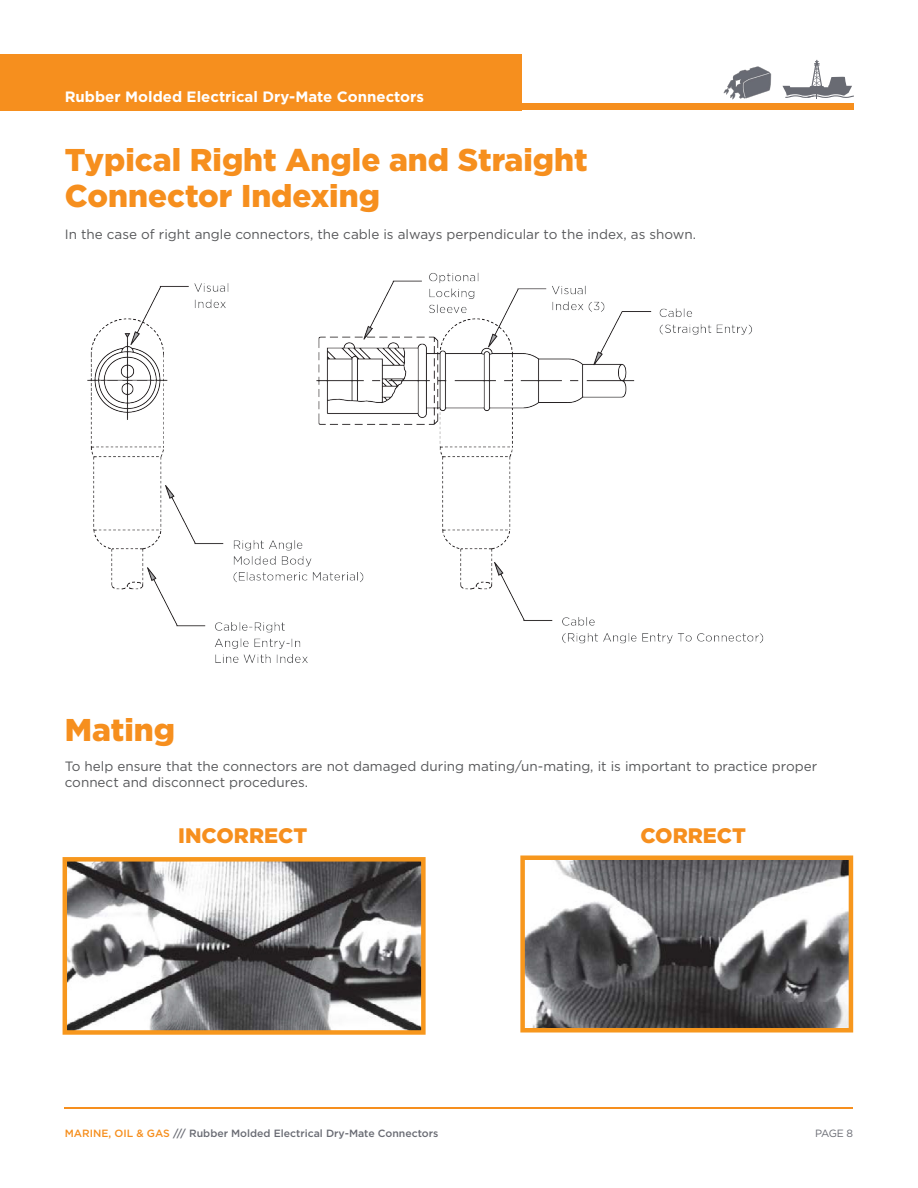
<style>
.page{position:relative;width:918px;height:1188px;background:#fff}
.page>*{position:absolute;margin:0;border:0;box-sizing:border-box;transform-origin:0 0}
.B_Body_Headline_2_Orange{font:900 31.5px/36px "Gotham";color:#f68f1e}
.B_Body_Headline_2_Orange-2{font:900 21px "Gotham";color:#f68f1e}
.t1{font:700 15px "Gotham";color:#fff}
.PRODUCT_TYPE{font:13.5px/16.2px "Gotham";color:#57585a}
.t2{font:500 10.5px "Gotham";color:#696b73}
.t3{font:10.5px "Gotham";color:#696b73}
.s1{color:#f68f1e}
</style>
<div class="page">
<hr style="left:65px;top:1107px;width:788px;height:1px;background:#f68f1e">
<div style="left:0;top:54px;width:522px;height:56px;background:#f68f1e"></div>
<div style="left:0;top:104px;width:853px;height:6px;background:#f68f1e"></div>
<img style="left:723px;top:66px;width:49px;height:34px">
<svg style="left:782px;top:60px;width:71px;height:39px"></svg>
<img style="left:87px;top:272px;width:677px;height:391px">
<img style="left:68px;top:862px;width:353px;height:168px">
<div style="left:63px;top:857px;width:363px;height:178px;border:4px solid #f7971d"></div>
<img style="left:525px;top:860px;width:323px;height:168px">
<div style="left:520px;top:855px;width:333px;height:178px;border:4px solid #f7971d"></div>
<p class="t1" style="left:65px;top:87px;width:361px">Rubber Molded Electrical Dry-Mate Connectors</p>
<p class="B_Body_Headline_2_Orange" style="left:65px;top:142px;width:524px">Typical Right Angle and Straight<br>Connector Indexing</p>
<p class="PRODUCT_TYPE" style="left:65px;top:225px;width:633px">In the case of right angle connectors, the cable is always perpendicular to the index, as shown.</p>
<p class="B_Body_Headline_2_Orange" style="left:65px;top:712px;width:112px">Mating</p>
<p class="PRODUCT_TYPE" style="left:65px;top:758px;width:754px">To help ensure that the connectors are not damaged during mating/un-mating, it is important to practice proper connect and disconnect procedures.</p>
<p class="B_Body_Headline_2_Orange-2" style="left:178px;top:821px;width:131px">INCORRECT</p>
<p class="B_Body_Headline_2_Orange-2" style="left:640px;top:821px;width:107px">CORRECT</p>
<p class="t2" style="left:65px;top:1126px;width:375px"><span class="s1">MARINE, OIL &amp; GAS</span> /// Rubber Molded Electrical Dry-Mate Connectors</p>
<p class="t3" style="left:815px;top:1127px;width:40px">PAGE 8</p>
</div>
